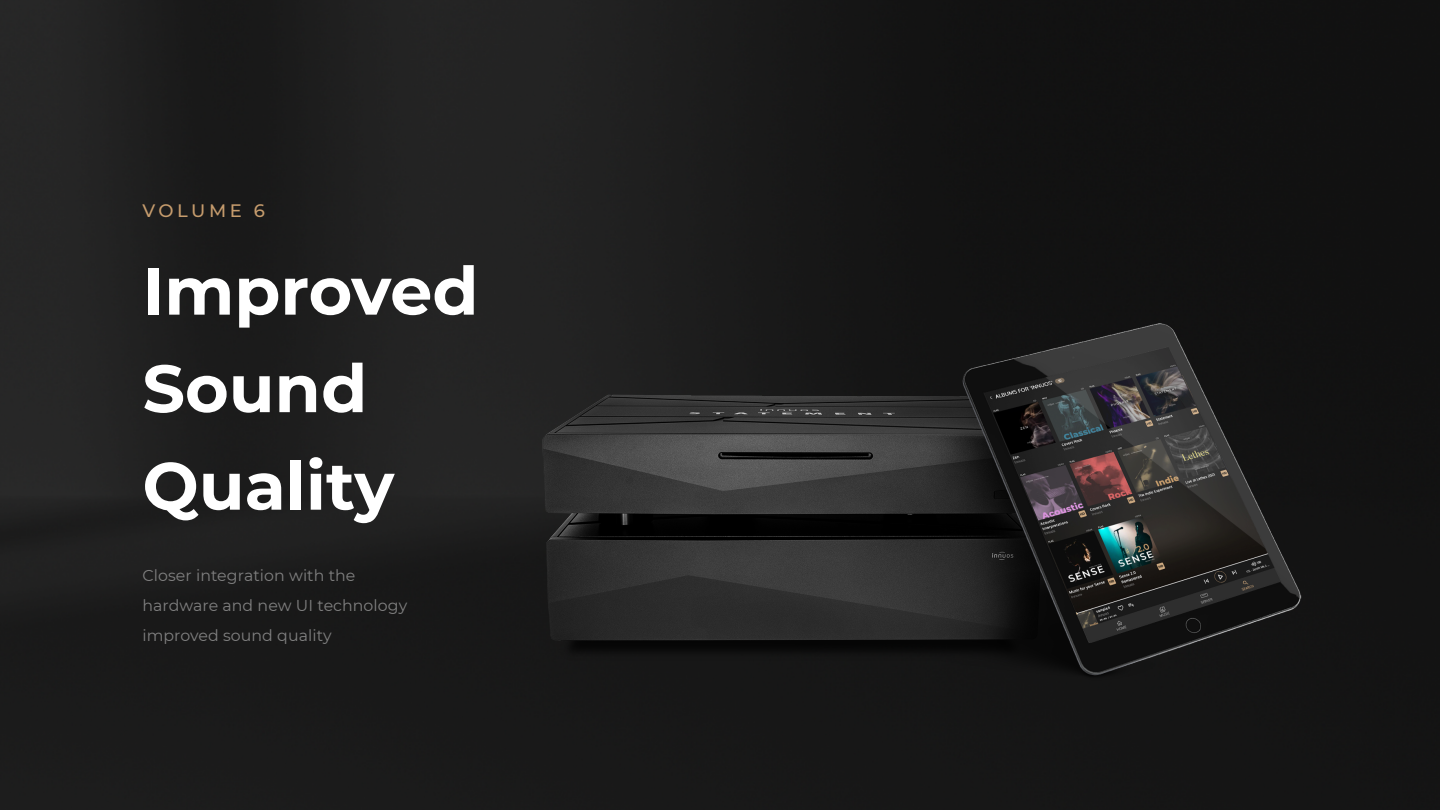
<style>
.page{position:relative;width:1440px;height:810px;background:#fff}
.page>*{position:absolute;margin:0;border:0;box-sizing:border-box;transform-origin:0 0}
.t1{font:700 66.75px/97.5px "Montserrat";color:#fff}
.t2{font:500 18px "Montserrat";letter-spacing:.2em;color:#c69c6d}
.t3{font:15.75px/30px "Montserrat";letter-spacing:.005em;color:#808080}
</style>
<div class="page">
<div style="left:0;top:0;width:1439px;height:810px;background:#191919"></div>
<img style="left:368px;top:196px;width:934px;height:481px">
<p class="t2" style="left:142px;top:198px;width:124px">VOLUME 6</p>
<h1 class="t1" style="left:142px;top:239px;width:338px">Improved<br>Sound<br>Quality</h1>
<p class="t3" style="left:142px;top:560px;width:266px">Closer integration with the hardware and new UI technology improved sound quality</p>
</div>
